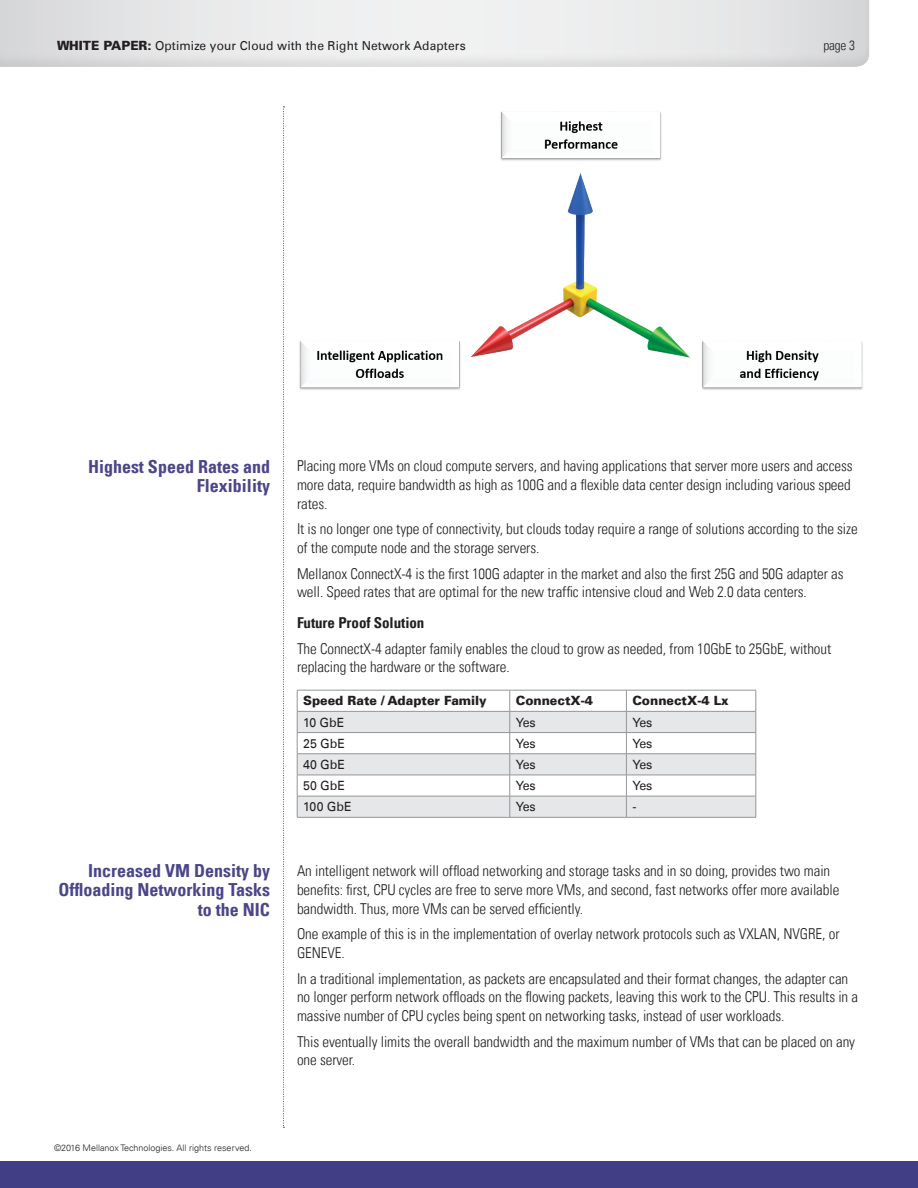
<style>
.page{position:relative;width:918px;height:1188px;background:#fff}
.page>*{position:absolute;margin:0;border:0;box-sizing:border-box;transform-origin:0 0}
.t1{font:700 condensed 18px/19.5px "Univers LT";color:#4b4689;text-align:right}
.t2{font:300 condensed 15px/18.8px "Univers LT";letter-spacing:-.005em;color:#231f20}
.t3{font:700 condensed 15px "Univers LT";letter-spacing:-.005em;color:#231f20}
.t4{font:300 condensed 13.5px "Univers LT";color:#231f20}
.t5{font:12.75px "Univers LT";letter-spacing:-.005em;color:#231f20}
.t6{font:900 12.75px "Univers LT";letter-spacing:-.005em;color:#231f20}
.t7{font:12.3px "Univers LT";letter-spacing:.01em;color:#231f20}
.t8{font:300 9px "Univers LT";color:#231f20}
.s1{font-weight:900;font-size:12.75px}
</style>
<div class="page">
<div style="left:0;top:0;width:869px;height:68px;background:#231f20;opacity:.25"></div>
<svg style="left:283px;top:106px;width:2px;height:1022px"></svg>
<div style="left:0;top:1161px;width:918px;height:27px;background:#413e85"></div>
<img style="left:299px;top:111px;width:564px;height:279px">
<svg style="left:298px;top:712px;width:458px;height:105px;fill:#e6e7e9"></svg>
<hr style="left:297px;top:817px;width:213px;height:1px;background:#939598">
<hr style="left:510px;top:817px;width:116px;height:1px;background:#939598">
<hr style="left:626px;top:817px;width:130px;height:1px;background:#939598">
<hr style="left:297px;top:690px;width:213px;height:1px;background:#939598">
<hr style="left:297px;top:711px;width:213px;height:1px;background:#939598">
<hr style="left:626px;top:690px;width:130px;height:1px;background:#939598">
<hr style="left:626px;top:711px;width:130px;height:1px;background:#939598">
<hr style="left:297px;top:775px;width:213px;height:1px;background:#939598">
<hr style="left:297px;top:796px;width:213px;height:1px;background:#939598">
<hr style="left:510px;top:775px;width:116px;height:1px;background:#939598">
<hr style="left:510px;top:796px;width:116px;height:1px;background:#939598">
<hr style="left:626px;top:775px;width:130px;height:1px;background:#939598">
<hr style="left:626px;top:796px;width:130px;height:1px;background:#939598">
<hr style="left:297px;top:732px;width:213px;height:1px;background:#939598">
<svg style="left:297px;top:690px;width:1px;height:127px"></svg>
<hr style="left:297px;top:753px;width:213px;height:1px;background:#939598">
<hr style="left:510px;top:732px;width:116px;height:1px;background:#939598">
<hr style="left:510px;top:753px;width:116px;height:1px;background:#939598">
<hr style="left:626px;top:732px;width:130px;height:1px;background:#939598">
<svg style="left:756px;top:690px;width:1px;height:127px"></svg>
<hr style="left:626px;top:753px;width:130px;height:1px;background:#939598">
<hr style="left:510px;top:690px;width:116px;height:1px;background:#939598">
<svg style="left:510px;top:690px;width:1px;height:127px"></svg>
<svg style="left:626px;top:690px;width:1px;height:127px"></svg>
<hr style="left:510px;top:711px;width:116px;height:1px;background:#939598">
<p class="t7" style="left:57px;top:38px;width:410px"><span class="s1">WHITE PAPER:</span> Optimize your Cloud with the Right Network Adapters</p>
<p class="t4" style="left:823px;top:37px;width:33px">page 3</p>
<p class="t1" style="left:88px;top:457px;width:183px">Highest Speed Rates and<br>Flexibility</p>
<p class="t1" style="left:58px;top:860px;width:213px">Increased VM Density by<br>Offloading Networking Tasks to the NIC</p>
<p class="t2" style="left:297px;top:457px;width:557px">Placing more VMs on cloud compute servers, and having applications that server more users and access more data, require bandwidth as high as 100G and a flexible data center design including various speed rates.</p>
<p class="t2" style="left:297px;top:520px;width:562px">It is no longer one type of connectivity, but clouds today require a range of solutions according to the size of the compute node and the storage servers.</p>
<p class="t2" style="left:297px;top:564px;width:548px">Mellanox ConnectX-4 is the first 100G adapter in the market and also the first 25G and 50G adapter as well. Speed rates that are optimal for the new traffic intensive cloud and Web 2.0 data centers.</p>
<p class="t3" style="left:297px;top:614px;width:129px">Future Proof Solution</p>
<p class="t2" style="left:297px;top:639px;width:536px">The ConnectX-4 adapter family enables the cloud to grow as needed, from 10GbE to 25GbE, without replacing the hardware or the software.</p>
<p class="t6" style="left:303px;top:693px;width:185px">Speed Rate / Adapter Family</p>
<p class="t6" style="left:516px;top:693px;width:79px">ConnectX-4</p>
<p class="t6" style="left:632px;top:693px;width:98px">ConnectX-4 Lx</p>
<p class="t5" style="left:303px;top:714px;width:43px">10 GbE</p>
<p class="t5" style="left:516px;top:714px;width:22px">Yes</p>
<p class="t5" style="left:632px;top:714px;width:22px">Yes</p>
<p class="t5" style="left:303px;top:736px;width:43px">25 GbE</p>
<p class="t5" style="left:516px;top:736px;width:22px">Yes</p>
<p class="t5" style="left:632px;top:736px;width:22px">Yes</p>
<p class="t5" style="left:303px;top:757px;width:43px">40 GbE</p>
<p class="t5" style="left:516px;top:757px;width:22px">Yes</p>
<p class="t5" style="left:632px;top:757px;width:22px">Yes</p>
<p class="t5" style="left:303px;top:778px;width:43px">50 GbE</p>
<p class="t5" style="left:516px;top:778px;width:22px">Yes</p>
<p class="t5" style="left:632px;top:778px;width:22px">Yes</p>
<p class="t5" style="left:303px;top:799px;width:50px">100 GbE</p>
<p class="t5" style="left:516px;top:799px;width:22px">Yes</p>
<p class="t5" style="left:632px;top:799px;width:6px">-</p>
<p class="t2" style="left:297px;top:862px;width:544px">An intelligent network will offload networking and storage tasks and in so doing, provides two main benefits: first, CPU cycles are free to serve more VMs, and second, fast networks offer more available bandwidth. Thus, more VMs can be served efficiently.</p>
<p class="t2" style="left:297px;top:925px;width:544px">One example of this is in the implementation of overlay network protocols such as VXLAN, NVGRE, or<br>GENEVE.</p>
<p class="t2" style="left:297px;top:969px;width:563px">In a traditional implementation, as packets are encapsulated and their format changes, the adapter can no longer perform network offloads on the flowing packets, leaving this work to the CPU. This results in a massive number of CPU cycles being spent on networking tasks, instead of user workloads.</p>
<p class="t2" style="left:297px;top:1032px;width:560px">This eventually limits the overall bandwidth and the maximum number of VMs that can be placed on any one server.</p>
<p class="t8" style="left:54px;top:1143px;width:199px">©2016 Mellanox Technologies. All rights reserved.</p>
</div>
